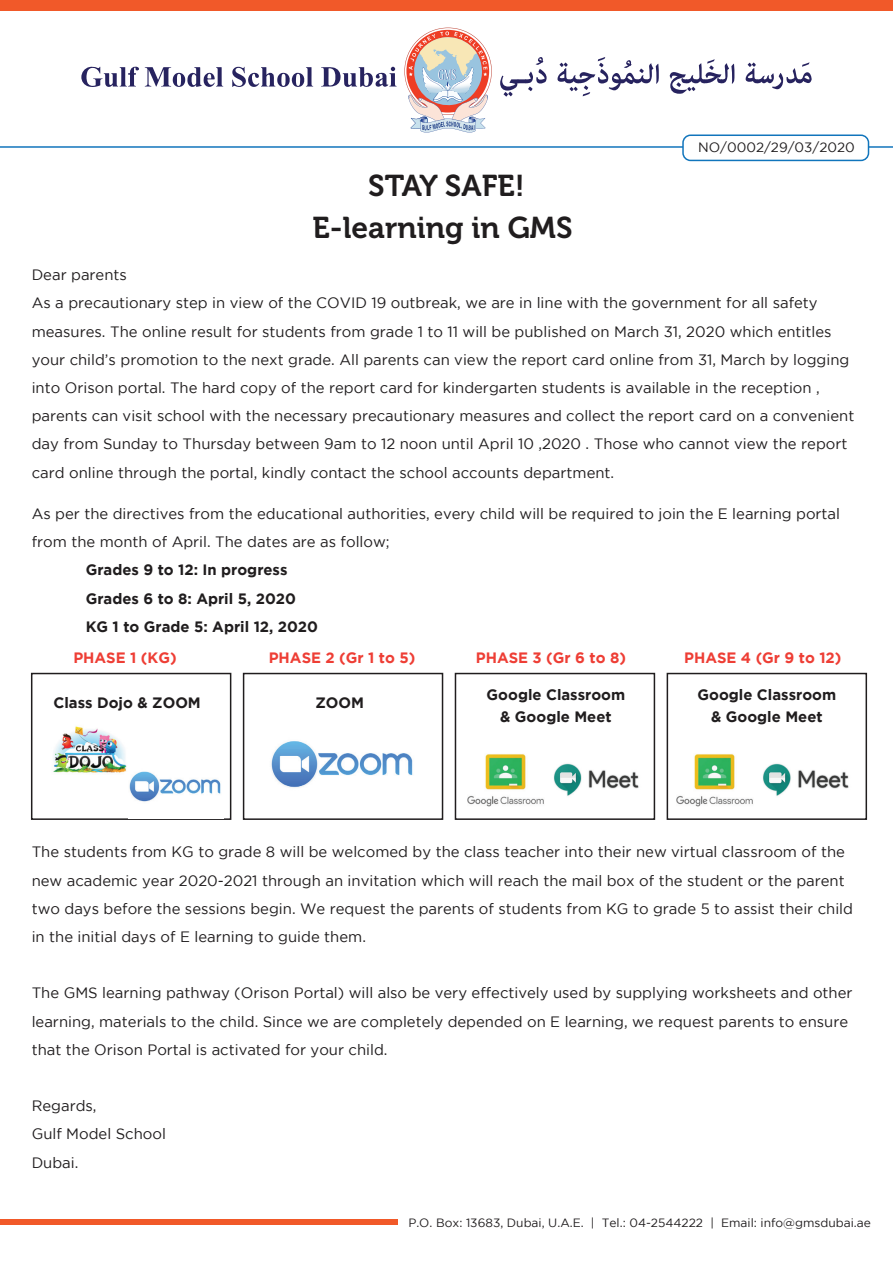
<style>
.page{position:relative;width:893px;height:1263px;background:#fff}
.page>*{position:absolute;margin:0;border:0;box-sizing:border-box;transform-origin:0 0}
.t1{font:30px/41.4px "Museo 700";color:#201d1e;text-align:center}
.t2{font:15px/28.2px "Gotham";color:#201d1e}
.t3{font:700 15px/28.2px "Gotham";color:#201d1e;text-align:center}
.t4{font:700 15px "Gotham";color:#ee3e35}
.t5{font:13.5px "Gotham";color:#201d1e}
.t6{font:12px "Gotham";color:#201d1e}
</style>
<div class="page">
<div style="left:0;top:0;width:893px;height:10px;background:#f15929"></div>
<div style="left:0;top:1220px;width:398px;height:5px;background:#f15929"></div>
<svg style="left:81px;top:66px;width:58px;height:21px"></svg>
<svg style="left:145px;top:67px;width:78px;height:20px"></svg>
<svg style="left:232px;top:66px;width:81px;height:21px"></svg>
<svg style="left:321px;top:67px;width:76px;height:20px"></svg>
<svg style="left:500px;top:57px;width:47px;height:40px"></svg>
<svg style="left:557px;top:57px;width:102px;height:39px"></svg>
<svg style="left:670px;top:59px;width:64px;height:35px"></svg>
<svg style="left:746px;top:62px;width:66px;height:27px"></svg>
<svg style="left:404px;top:28px;width:88px;height:105px"></svg>
<hr style="left:0;top:146px;width:893px;height:2px;background:#1175bc">
<div style="left:683px;top:135px;width:185px;height:25px;background:#fff;border-radius:8px"></div>
<div style="left:682px;top:134px;width:187px;height:27px;border:2px solid #1175bc;border-radius:8px"></div>
<div style="left:31px;top:673px;width:200px;height:147px;background:#fff;border:2px solid #201d1e"></div>
<div style="left:243px;top:673px;width:200px;height:147px;background:#fff;border:2px solid #201d1e"></div>
<div style="left:455px;top:673px;width:200px;height:147px;border:2px solid #201d1e"></div>
<div style="left:667px;top:673px;width:200px;height:147px;border:2px solid #201d1e"></div>
<img style="left:53px;top:726px;width:74px;height:47px">
<img style="left:128px;top:771px;width:95px;height:47px">
<img style="left:271px;top:741px;width:142px;height:47px">
<img style="left:467px;top:754px;width:77px;height:52px">
<img style="left:554px;top:763px;width:85px;height:33px">
<img style="left:677px;top:754px;width:76px;height:52px">
<img style="left:763px;top:763px;width:86px;height:33px">
<h1 class="t1" style="left:313px;top:166px;width:261px">STAY SAFE!<br>E-learning in GMS</h1>
<p class="t5" style="left:698px;top:140px;width:158px">NO/0002/29/03/2020</p>
<p class="t2" style="left:32px;top:260px;width:824px">Dear parents<br>As a precautionary step in view of the COVID 19 outbreak, we are in line with the government for all safety measures. The online result for students from grade 1 to 11 will be published on March 31, 2020 which entitles your child’s promotion to the next grade. All parents can view the report card online from 31, March by logging into Orison portal. The hard copy of the report card for kindergarten students is available in the reception , parents can visit school with the necessary precautionary measures and collect the report card on a convenient day from Sunday to Thursday between 9am to 12 noon until April 10 ,2020 . Those who cannot view the report card online through the portal, kindly contact the school accounts department.</p>
<p class="t2" style="left:32px;top:499px;width:810px">As per the directives from the educational authorities, every child will be required to join the E learning portal from the month of April. The dates are as follow;</p>
<p class="t3" style="left:86px;top:555px;width:234px;text-align:left">Grades 9 to 12: In progress<br>Grades 6 to 8: April 5, 2020<br>KG 1 to Grade 5: April 12, 2020</p>
<p class="t4" style="left:73px;top:649px;width:105px">PHASE 1 (KG)</p>
<p class="t4" style="left:269px;top:649px;width:148px">PHASE 2 (Gr 1 to 5)</p>
<p class="t4" style="left:476px;top:649px;width:152px">PHASE 3 (Gr 6 to 8)</p>
<p class="t4" style="left:684px;top:649px;width:159px">PHASE 4 (Gr 9 to 12)</p>
<p class="t3" style="left:54px;top:688px;width:149px">Class Dojo &amp; ZOOM</p>
<p class="t3" style="left:315px;top:688px;width:50px">ZOOM</p>
<p class="t3" style="left:487px;top:683px;width:140px;line-height:22.2px">Google Classroom &amp; Google Meet</p>
<p class="t3" style="left:697px;top:683px;width:140px;line-height:22.2px">Google Classroom &amp; Google Meet</p>
<p class="t2" style="left:32px;top:838px;width:823px">The students from KG to grade 8 will be welcomed by the class teacher into their new virtual classroom of the new academic year 2020-2021 through an invitation which will reach the mail box of the student or the parent two days before the sessions begin. We request the parents of students from KG to grade 5 to assist their child in the initial days of E learning to guide them.</p>
<p class="t2" style="left:32px;top:979px;width:822px">The GMS learning pathway (Orison Portal) will also be very effectively used by supplying worksheets and other learning, materials to the child. Since we are completely depended on E learning, we request parents to ensure that the Orison Portal is activated for your child.</p>
<p class="t2" style="left:32px;top:1091px;width:136px">Regards,<br>Gulf Model School<br>Dubai.</p>
<p class="t6" style="left:408px;top:1216px;width:464px">P.O. Box: 13683, Dubai, U.A.E. | Tel.: 04-2544222 | Email: info@gmsdubai.ae</p>
</div>
